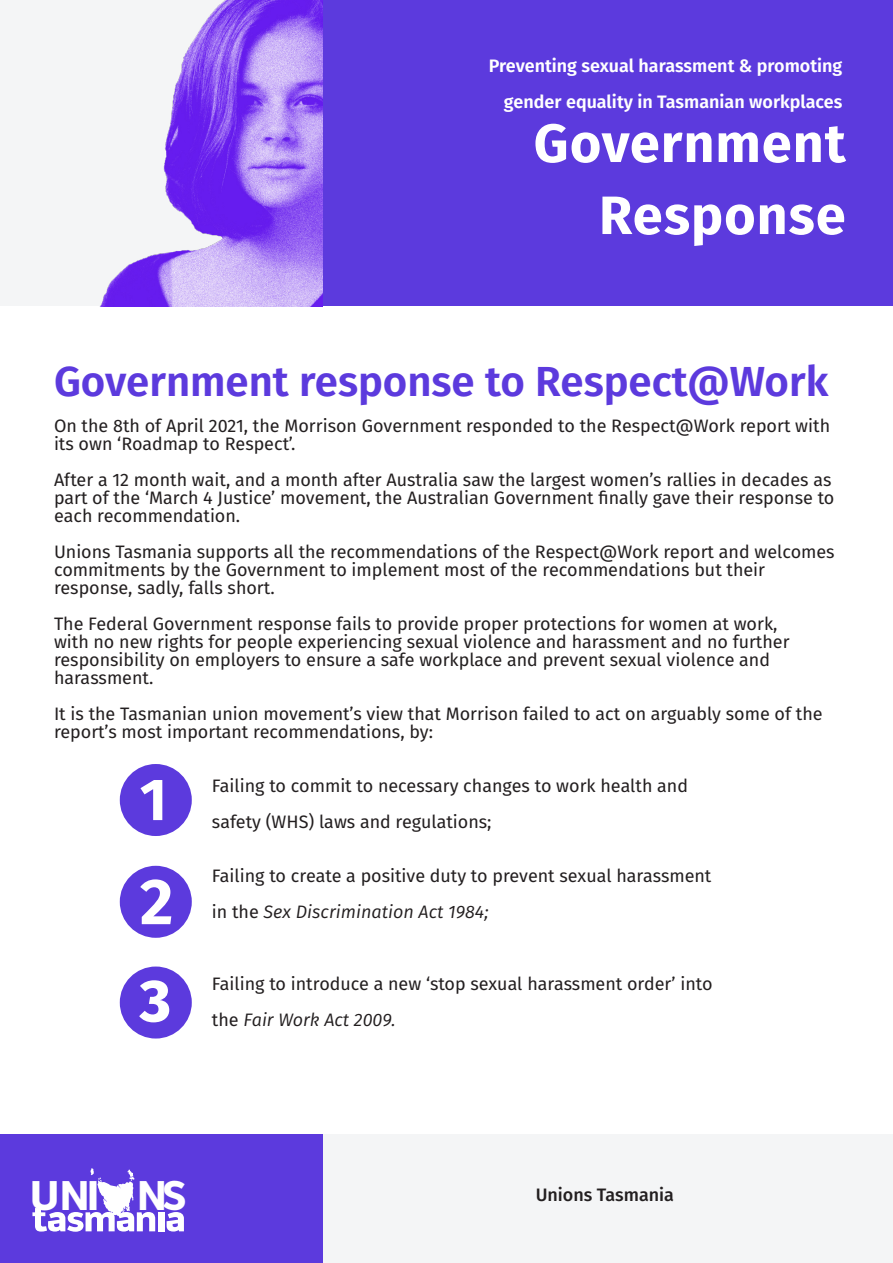
<style>
.page{position:relative;width:893px;height:1263px;background:#fff}
.page>*{position:absolute;margin:0;border:0;box-sizing:border-box;transform-origin:0 0}
.Headline{font:700 54px/72px "Fira Sans";letter-spacing:.02em;color:#fff;text-align:right}
.t1{font:900 42.6px "Pill Gothic 600 mg";color:#fff}
.Corpo_del_testo_-_Sp{font:600 42px "Fira Sans";color:#5c3add}
.Corpo_del_testo_-_Sp-2{font:18px/18px "Fira Sans";color:#231f20}
.Titolo{font:600 18px "Fira Sans";color:#fff}
.Corpo_del_testo_-_Sp-3{font:italic 18px "Fira Sans";color:#231f20}
.t2{font:500 18px "Fira Sans";color:#231f20}
.s1{font-style:normal}
</style>
<div class="page">
<div style="left:322px;top:0;width:571px;height:306px;background:#5c3add"></div>
<div style="left:0;top:1134px;width:323px;height:129px;background:#5c3add"></div>
<img style="left:0;top:0;width:322px;height:306px">
<div style="left:323px;top:1134px;width:570px;height:129px;background:#f4f5f6"></div>
<div style="left:158px;top:1212px;width:6px;height:19px;background:#fff"></div>
<svg style="left:167px;top:1212px;width:17px;height:19px"></svg>
<svg style="left:32px;top:1168px;width:123px;height:64px"></svg>
<div style="left:120px;top:764px;width:72px;height:72px;background:#5c3add;border-radius:50%"></div>
<svg style="left:140px;top:780px;width:22px;height:40px"></svg>
<div style="left:120px;top:866px;width:72px;height:72px;background:#5c3add;border-radius:50%"></div>
<svg style="left:140px;top:879px;width:31px;height:45px"></svg>
<div style="left:120px;top:966px;width:72px;height:72px;background:#5c3add;border-radius:50%"></div>
<svg style="left:139px;top:980px;width:30px;height:42px"></svg>
<p class="Titolo" style="left:489px;top:51px;width:355px">Preventing sexual harassment &amp; promoting</p>
<p class="Titolo" style="left:504px;top:87px;width:340px">gender equality in Tasmanian workplaces</p>
<p class="Headline" style="left:534px;top:103px;width:314px">Government<br>Response</p>
<p class="Corpo_del_testo_-_Sp" style="left:54px;top:347px;width:776px">Government response to Respect@Work</p>
<p class="Corpo_del_testo_-_Sp-2" style="left:54px;top:416px;width:778px">On the 8th of April 2021, the Morrison Government responded to the Respect@Work report with its own ‘Roadmap to Respect’.</p>
<p class="Corpo_del_testo_-_Sp-2" style="left:54px;top:470px;width:782px">After a 12 month wait, and a month after Australia saw the largest women’s rallies in decades as part of the ‘March 4 Justice’ movement, the Australian Government finally gave their response to each recommendation.</p>
<p class="Corpo_del_testo_-_Sp-2" style="left:54px;top:542px;width:782px">Unions Tasmania supports all the recommendations of the Respect@Work report and welcomes commitments by the Government to implement most of the recommendations but their response, sadly, falls short.</p>
<p class="Corpo_del_testo_-_Sp-2" style="left:54px;top:614px;width:737px">The Federal Government response fails to provide proper protections for women at work, with no new rights for people experiencing sexual violence and harassment and no further responsibility on employers to ensure a safe workplace and prevent sexual violence and harassment.</p>
<p class="Corpo_del_testo_-_Sp-2" style="left:54px;top:704px;width:770px">It is the Tasmanian union movement’s view that Morrison failed to act on arguably some of the report’s most important recommendations, by:</p>
<p class="Corpo_del_testo_-_Sp-2" style="left:212px;top:776px;width:478px">Failing to commit to necessary changes to work health and</p>
<p class="Corpo_del_testo_-_Sp-2" style="left:212px;top:812px;width:281px">safety (WHS) laws and regulations;</p>
<p class="Corpo_del_testo_-_Sp-2" style="left:212px;top:866px;width:501px">Failing to create a positive duty to prevent sexual harassment</p>
<p class="Corpo_del_testo_-_Sp-3" style="left:212px;top:899px;width:278px"><span class="s1">in the</span> Sex Discrimination Act 1984;</p>
<p class="Corpo_del_testo_-_Sp-2" style="left:212px;top:974px;width:502px">Failing to introduce a new ‘stop sexual harassment order’ into</p>
<p class="Corpo_del_testo_-_Sp-3" style="left:212px;top:1007px;width:185px"><span class="s1">the</span> Fair Work Act 2009.</p>
<h2 class="t1" style="left:30px;top:1170px;width:159px">UNI NS</h2>
<p class="t2" style="left:536px;top:1180px;width:140px">Unions Tasmania</p>
</div>
